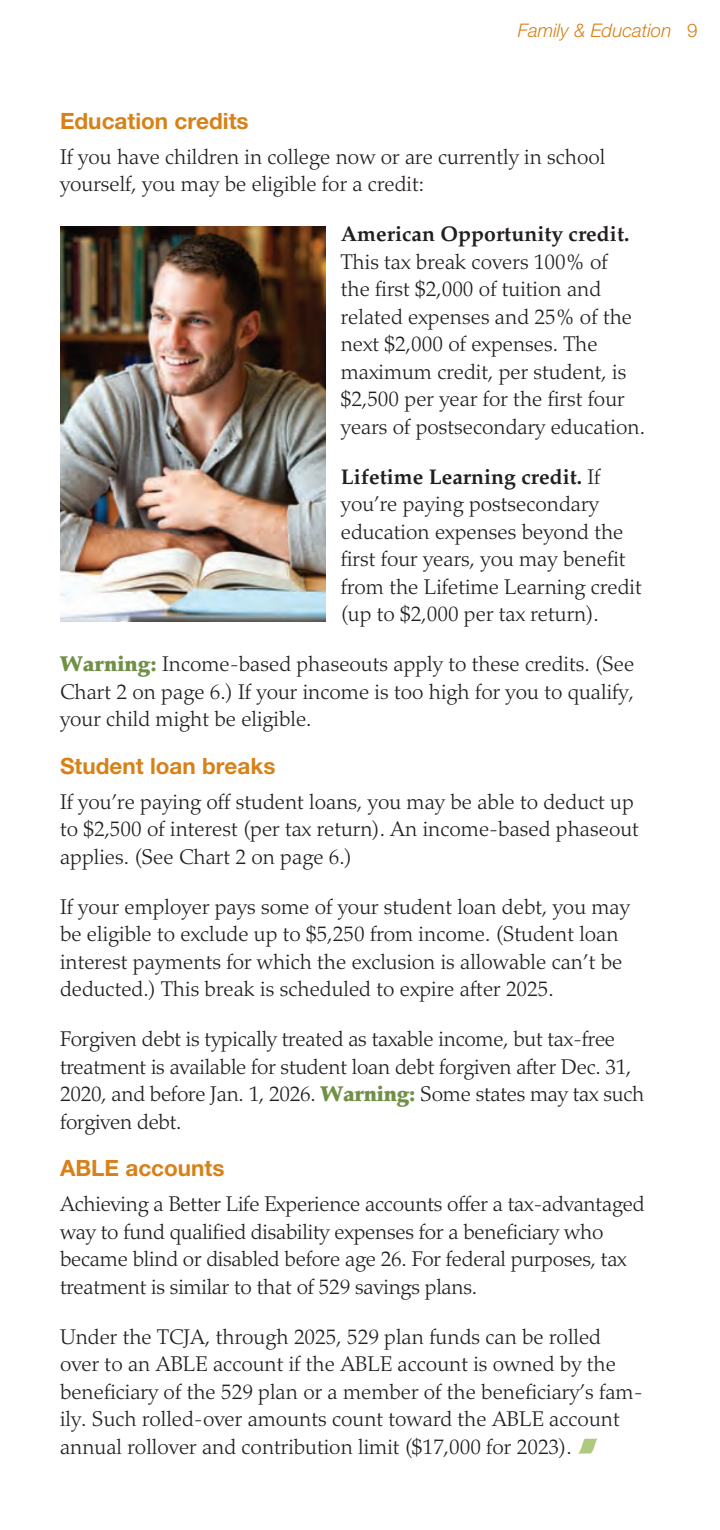
<style>
.page{position:relative;width:720px;height:1530px;background:#fff}
.page>*{position:absolute;margin:0;border:0;box-sizing:border-box;transform-origin:0 0}
.t1{font:700 22.5px "Helvetica Neue LT Std";color:#d78118}
.t2{font:300 21.25px/27.5px "Palatino LT Std";color:#231f20}
.t3{font:700 21.25px "Palatino LT Std";color:#231f20}
.t4{font:italic 300 18.75px "Helvetica Neue LT Std";color:#d78118}
.s1{font-style:normal}
.s2{font-weight:700}
.s3{font-weight:900;color:#719047}
</style>
<div class="page">
<svg style="left:578px;top:1439px;width:19px;height:15px"></svg>
<img style="left:60px;top:226px;width:266px;height:395px">
<p class="t4" style="left:518px;top:19px;width:181px">Family &amp; Education <span class="s1">9</span></p>
<p class="t1" style="left:60px;top:107px;width:190px">Education credits</p>
<p class="t2" style="left:60px;top:143px;width:547px">If you have children in college now or are currently in school yourself, you may be eligible for a credit:</p>
<p class="t3" style="left:341px;top:221px;width:290px">American Opportunity credit.</p>
<p class="t2" style="left:341px;top:248px;width:306px">This tax break covers 100% of<br>the first $2,000 of tuition and related expenses and 25% of the next $2,000 of expenses. The maximum credit, per student, is $2,500 per year for the first four years of postsecondary education.</p>
<p class="t2" style="left:341px;top:463px;width:302px"><span class="s2">Lifetime Learning credit.</span> If you’re paying postsecondary education expenses beyond the first four years, you may benefit from the Lifetime Learning credit (up to $2,000 per tax return).</p>
<p class="t2" style="left:60px;top:650px;width:576px;text-align:justify"><span class="s3">Warning:</span> Income-based phaseouts apply to these credits. (See Chart 2 on page 6.) If your income is too high for you to qualify, your child might be eligible.</p>
<p class="t1" style="left:60px;top:752px;width:217px">Student loan breaks</p>
<p class="t2" style="left:60px;top:788px;width:580px">If you’re paying off student loans, you may be able to deduct up to $2,500 of interest (per tax return). An income-based phaseout applies. (See Chart 2 on page 6.)</p>
<p class="t2" style="left:60px;top:893px;width:572px">If your employer pays some of your student loan debt, you may be eligible to exclude up to $5,250 from income. (Student loan interest payments for which the exclusion is allowable can’t be deducted.) This break is scheduled to expire after 2025.</p>
<p class="t2" style="left:60px;top:1025px;width:586px">Forgiven debt is typically treated as taxable income, but tax-free treatment is available for student loan debt forgiven after Dec. 31, 2020, and before Jan. 1, 2026. <span class="s3">Warning:</span> Some states may tax such forgiven debt.</p>
<p class="t1" style="left:60px;top:1154px;width:166px">ABLE accounts</p>
<p class="t2" style="left:60px;top:1190px;width:586px">Achieving a Better Life Experience accounts offer a tax-advantaged way to fund qualified disability expenses for a beneficiary who became blind or disabled before age 26. For federal purposes, tax treatment is similar to that of 529 savings plans.</p>
<p class="t2" style="left:60px;top:1323px;width:584px">Under the TCJA, through 2025, 529 plan funds can be rolled over to an ABLE account if the ABLE account is owned by the beneficiary of the 529 plan or a member of the beneficiary’s fam&shy;ily. Such rolled-over amounts count toward the ABLE account annual rollover and contribution limit ($17,000 for 2023).</p>
</div>
